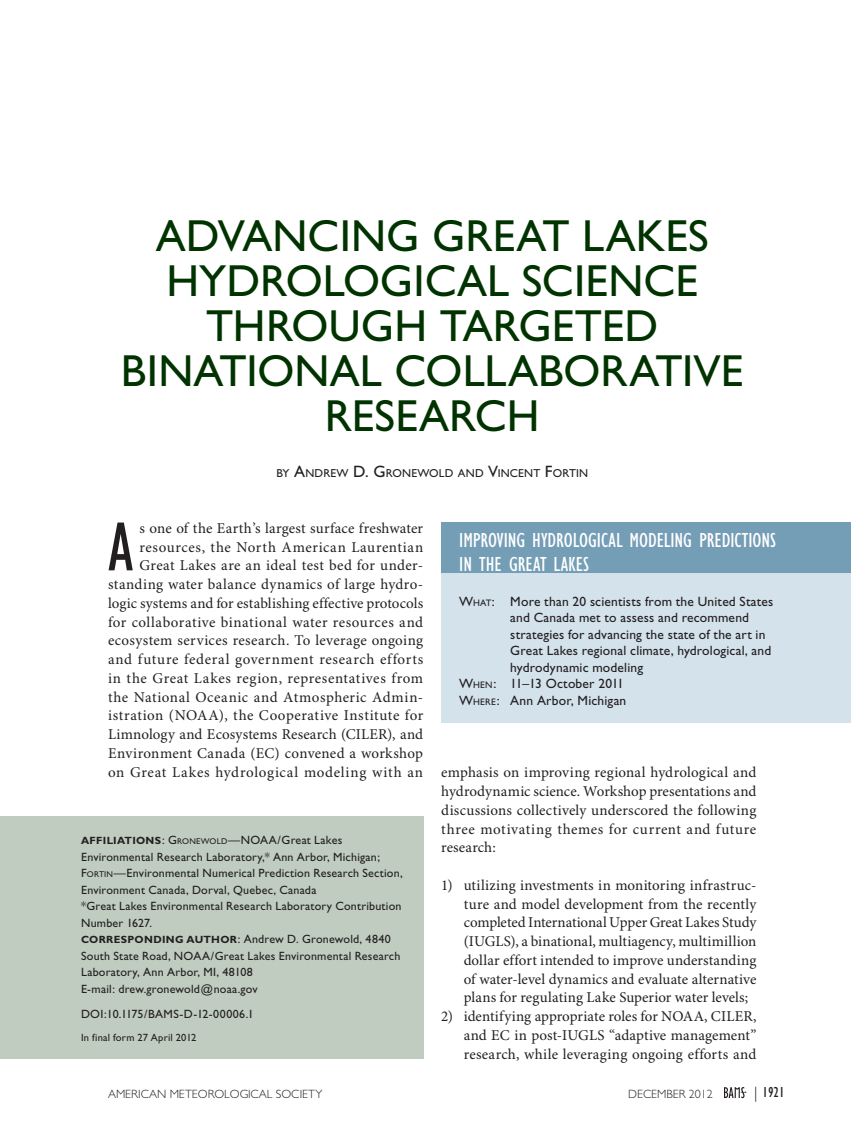
<style>
.page{position:relative;width:851px;height:1134px;background:#fff}
.page>*{position:absolute;margin:0;border:0;box-sizing:border-box;transform-origin:0 0}
.t1{font:condensed 71.1px "Gill Sans";color:#231f20}
.t2{font:45px/45px "Gill Sans";color:#030;text-align:center}
.t3{font:condensed 21px/24px "Gill Sans";color:#fff}
.t4{font:15px/18.8px "Minion Pro";letter-spacing:.025em;color:#231f20;text-align:justify}
.t5{font:15px "Minion Pro";letter-spacing:.005em;color:#231f20}
.t6{font:15px "Minion Pro";color:#231f20}
.t7{font:15px "Minion Pro";letter-spacing:.045em;color:#231f20}
.t8{font:condensed 15px "Gill Sans";color:#231f20}
.t9{font:13.5px "Gill Sans";letter-spacing:.015em;color:#231f20}
.t10{font:12px/16.5px "Gill Sans";letter-spacing:.015em;color:#231f20}
.t11{font:300 12px "Gill Sans";color:#231f20}
.t12{font:11.55px "Gill Sans";letter-spacing:.01em;color:#231f20}
.t13{font:10.5px "Gill Sans";letter-spacing:.02em;color:#231f20}
.s1{font-size:16.5px}
.s2{font-style:inherit}
.s3{font-size:9.45px}
.s4{font-weight:300;font-stretch:normal}
.s5{font-weight:700;font-size:10.5px}
.s6{font-size:8.4px}
</style>
<div class="page">
<div style="left:441px;top:522px;width:409px;height:201px;background:#d4e2eb"></div>
<div style="left:441px;top:522px;width:409px;height:51px;background:#749db6"></div>
<div style="left:0;top:816px;width:423px;height:243px;background:#bfccbf"></div>
<svg style="left:724px;top:1087px;width:22px;height:11px"></svg>
<h2 class="t2" style="left:121px;top:213px;width:623px">ADVANCING GREAT LAKES<br>HYDROLOGICAL SCIENCE<br>THROUGH TARGETED<br>BINATIONAL COLLABORATIVE<br>RESEARCH</h2>
<p class="t12" style="left:276px;top:467px;width:313px">BY <span class="s1">A</span>NDREW <span class="s1">D. G</span>RONEWOLD AND <span class="s1">V</span>INCENT <span class="s1">F</span>ORTIN</p>
<h1 class="t1" style="left:108px;top:509px;width:26px">A</h1>
<p class="t4" style="left:139px;top:519px;width:285px">s one of the Earth’s largest surface freshwater</p>
<h3 class="t3" style="left:459px;top:529px;width:318px">IMPROVING HYDROLOGICAL MODELING PREDICTIONS<br>IN THE GREAT LAKES</h3>
<p class="t9" style="left:459px;top:593px;width:315px"><span class="s2">W</span><span class="s3">HAT</span>: More than 20 scientists from the United States</p>
<p class="t9" style="left:510px;top:610px;width:240px">and Canada met to assess and recommend</p>
<p class="t9" style="left:510px;top:626px;width:257px">strategies for advancing the state of the art in</p>
<p class="t9" style="left:510px;top:643px;width:262px">Great Lakes regional climate, hydrological, and</p>
<p class="t9" style="left:510px;top:659px;width:134px">hydrodynamic modeling</p>
<p class="t9" style="left:459px;top:676px;width:166px"><span class="s2">W</span><span class="s3">HEN</span>: 11–13 October 2011</p>
<p class="t9" style="left:459px;top:692px;width:169px"><span class="s2">W</span><span class="s3">HERE</span>: Ann Arbor, Michigan</p>
<p class="t4" style="left:139px;top:538px;width:285px">resources, the North American Laurentian</p>
<p class="t4" style="left:139px;top:557px;width:285px">Great Lakes are an ideal test bed for under-</p>
<p class="t4" style="left:108px;top:576px;width:316px">standing water balance dynamics of large hydro-</p>
<p class="t5" style="left:108px;top:594px;width:316px">logic systems and for establishing effective protocols</p>
<p class="t4" style="left:108px;top:613px;width:316px">for collaborative binational water resources and</p>
<p class="t4" style="left:108px;top:632px;width:316px">ecosystem services research. To leverage ongoing</p>
<p class="t7" style="left:108px;top:650px;width:317px">and future federal government research efforts</p>
<p class="t4" style="left:108px;top:669px;width:316px">in the Great Lakes region, representatives from</p>
<p class="t4" style="left:108px;top:688px;width:316px">the National Oceanic and Atmospheric Admin-</p>
<p class="t4" style="left:108px;top:707px;width:317px">istration (NOAA), the Cooperative Institute for</p>
<p class="t4" style="left:108px;top:726px;width:316px">Limnology and Ecosystems Research (CILER), and</p>
<p class="t4" style="left:108px;top:744px;width:316px">Environment Canada (EC) convened a workshop</p>
<p class="t4" style="left:108px;top:764px;width:649px">on Great Lakes hydrological modeling with an emphasis on improving regional hydrological and</p>
<p class="t6" style="left:441px;top:782px;width:316px">hydrodynamic science. Workshop presentations and</p>
<p class="t4" style="left:441px;top:801px;width:316px">discussions collectively underscored the following</p>
<p class="t4" style="left:441px;top:820px;width:316px">three motivating themes for current and future</p>
<p class="t4" style="left:441px;top:839px;width:56px">research:</p>
<p class="t4" style="left:463px;top:876px;width:294px;text-indent:-22px">1) utilizing investments in monitoring infrastruc&shy;ture and model development from the recently completed International Upper Great Lakes Study (IUGLS), a binational, multiagency, multimillion dollar effort intended to improve understanding of water-level dynamics and evaluate alternative plans for regulating Lake Superior water levels;</p>
<p class="t4" style="left:463px;top:1008px;width:294px;text-indent:-22px">2) identifying appropriate roles for NOAA, CILER, and EC in post-IUGLS “adaptive management” research, while leveraging ongoing efforts and</p>
<p class="t11" style="left:108px;top:1087px;width:17px">AMER</p>
<p class="t11" style="left:138px;top:1087px;width:186px">ICAN METEOROLOGICAL SOCIETY</p>
<p class="t11" style="left:628px;top:1087px;width:86px">DECEMBER 2012</p>
<p class="t8" style="left:754px;top:1084px;width:32px"><span class="s4">|</span> 1921</p>
<p class="t10" style="left:81px;top:832px;width:323px"><span class="s5">AFFILIATIONS</span>: <span class="s2">G</span><span class="s6">RONEWOLD</span>—NOAA/Great Lakes Environmental Research Laboratory,* Ann Arbor, Michigan; <span class="s2">F</span><span class="s6">ORTIN</span>—Environmental Numerical Prediction Research Section, Environment Canada, Dorval, Quebec, Canada<br>*Great Lakes Environmental Research Laboratory Contribution Number 1627.<br><span class="s5">CORRESPON DIN G AUTHOR</span>: Andrew D. Gronewold, 4840<br>South State Road, NOAA/Great Lakes Environmental Research Laboratory, Ann Arbor, MI, 48108<br>E-mail: drew.gronewold@noaa.gov</p>
<p class="t10" style="left:81px;top:1006px;width:174px">DOI:10.1175/BAMS-D-12-00006.1</p>
<p class="t13" style="left:81px;top:1031px;width:117px">In final form 27 April 2012</p>
</div>
